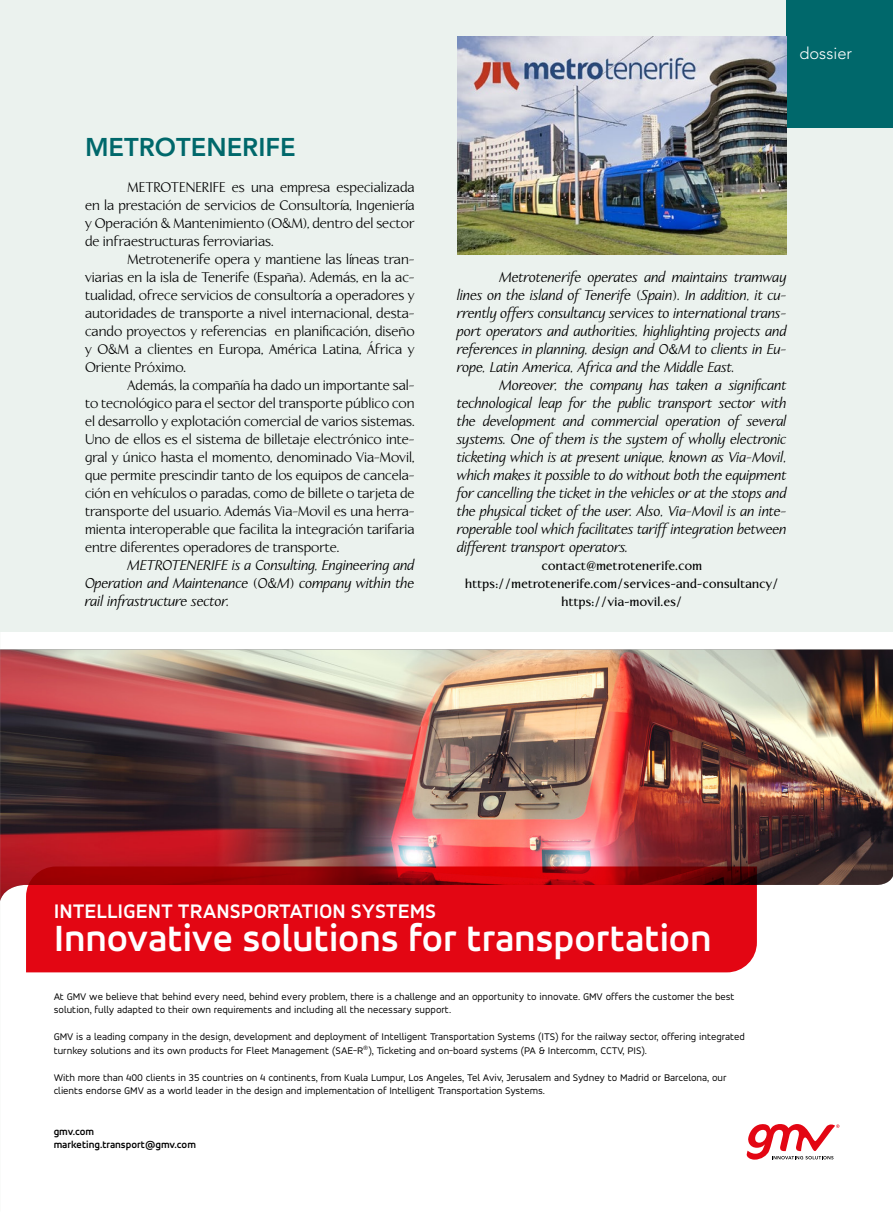
<style>
.page{position:relative;width:893px;height:1212px;background:#fff}
.page>*{position:absolute;margin:0;border:0;box-sizing:border-box;transform-origin:0 0}
.t1{font:700 39px "Accord Alternate";color:#fff}
.t2{font:800 25.5px "Avenir LT";color:#00686b}
.t3{font:700 21px "Accord Alternate";color:#fff}
.t4{font:300 16.5px "Avenir LT";color:#fff}
.t5{font:14.25px/18px "Linotype Aperto";color:#000;text-align:justify;scale:.95 1}
.t6{font:italic 14.25px/18px "Linotype Aperto";color:#000;text-align:justify;scale:.95 1}
.t7{font:700 12.75px/18px "Linotype Aperto";letter-spacing:.03em;color:#000;text-align:center;scale:.9 1}
.t8{font:10.5px/13.5px "Accord Alternate";color:#000}
.t9{font:700 10.5px/13.5px "Accord Alternate";color:#000}
</style>
<div class="page">
<div style="left:0;top:0;width:893px;height:632px;background:#ebf2ee"></div>
<div style="left:787px;top:0;width:106px;height:128px;background:#00686b"></div>
<img style="left:457px;top:37px;width:330px;height:217px">
<img style="left:0;top:650px;width:893px;height:251px">
<svg style="left:26px;top:866px;width:731px;height:106px;background:#d60611"></svg>
<svg style="left:746px;top:1124px;width:93px;height:35px"></svg>
<h2 class="t2" style="left:85px;top:132px;width:212px">METROTENERIFE</h2>
<p class="t5" style="left:85px;top:179px;width:348px;text-indent:43px">METROTENERIFE es una empresa especializada en la prestación de servicios de Consultoría, Ingeniería y Operación &amp; Mantenimiento (O&amp;M), dentro del sector de infraestructuras ferroviarias.</p>
<p class="t5" style="left:85px;top:251px;width:348px;text-indent:43px">Metrotenerife opera y mantiene las líneas tran&shy;viarias en la isla de Tenerife (España). Además, en la ac&shy;tualidad, ofrece servicios de consultoría a operadores y autoridades de transporte a nivel internacional, desta&shy;cando proyectos y referencias en planificación, diseño y O&amp;M a clientes en Europa, América Latina, África y Oriente Próximo.</p>
<p class="t5" style="left:85px;top:377px;width:348px;text-indent:43px">Además, la compañía ha dado un importante sal&shy;to tecnológico para el sector del transporte público con el desarrollo y explotación comercial de varios sistemas.<br>Uno de ellos es el sistema de billetaje electrónico inte&shy;gral y único hasta el momento, denominado Via-Movil, que permite prescindir tanto de los equipos de cancela&shy;ción en vehículos o paradas, como de billete o tarjeta de transporte del usuario. Además Via-Movil es una herra&shy;mienta interoperable que facilita la integración tarifaria entre diferentes operadores de transporte.</p>
<p class="t6" style="left:85px;top:557px;width:348px;text-indent:43px">METROTENERIFE is a Consulting, Engineering and Operation and Maintenance (O&amp;M) company within the rail infrastructure sector.</p>
<p class="t4" style="left:799px;top:44px;width:54px">dossier</p>
<p class="t6" style="left:457px;top:269px;width:348px;text-indent:43px">Metrotenerife operates and maintains tramway lines on the island of Tenerife (Spain). In addition, it cu&shy;rrently offers consultancy services to international trans&shy;port operators and authorities, highlighting projects and references in planning, design and O&amp;M to clients in Eu&shy;rope, Latin America, Africa and the Middle East.</p>
<p class="t6" style="left:457px;top:377px;width:348px;text-indent:43px">Moreover, the company has taken a significant technological leap for the public transport sector with the development and commercial operation of several systems. One of them is the system of wholly electronic ticketing which is at present unique, known as Via-Movil, which makes it possible to do without both the equipment for cancelling the ticket in the vehicles or at the stops and the physical ticket of the user. Also, Via-Movil is an inte&shy;roperable tool which facilitates tariff integration between different transport operators.</p>
<p class="t7" style="left:465px;top:557px;width:350px">contact@metrotenerife.com https://metrotenerife.com/services-and-consultancy/ https://via-movil.es/</p>
<h3 class="t3" style="left:54px;top:899px;width:384px">INTELLIGENT TRANSPORTATION SYSTEMS</h3>
<h1 class="t1" style="left:54px;top:915px;width:659px">Innovative solutions for transportation</h1>
<p class="t8" style="left:54px;top:989px;width:682px">At GMV we believe that behind every need, behind every problem, there is a challenge and an opportunity to innovate. GMV offers the customer the best solution, fully adapted to their own requirements and including all the necessary support.</p>
<p class="t8" style="left:54px;top:1030px;width:693px">GMV is a leading company in the design, development and deployment of Intelligent Transportation Systems (ITS) for the railway sector, offering integrated turnkey solutions and its own products for Fleet Management (SAE-R<sup>®</sup>), Ticketing and on-board systems (PA &amp; Intercomm, CCTV, PIS).</p>
<p class="t8" style="left:54px;top:1070px;width:674px">With more than 400 clients in 35 countries on 4 continents, from Kuala Lumpur, Los Angeles, Tel Aviv, Jerusalem and Sydney to Madrid or Barcelona, our clients endorse GMV as a world leader in the design and implementation of Intelligent Transportation Systems.</p>
<p class="t9" style="left:54px;top:1124px;width:144px">gmv.com marketing.transport@gmv.com</p>
</div>
